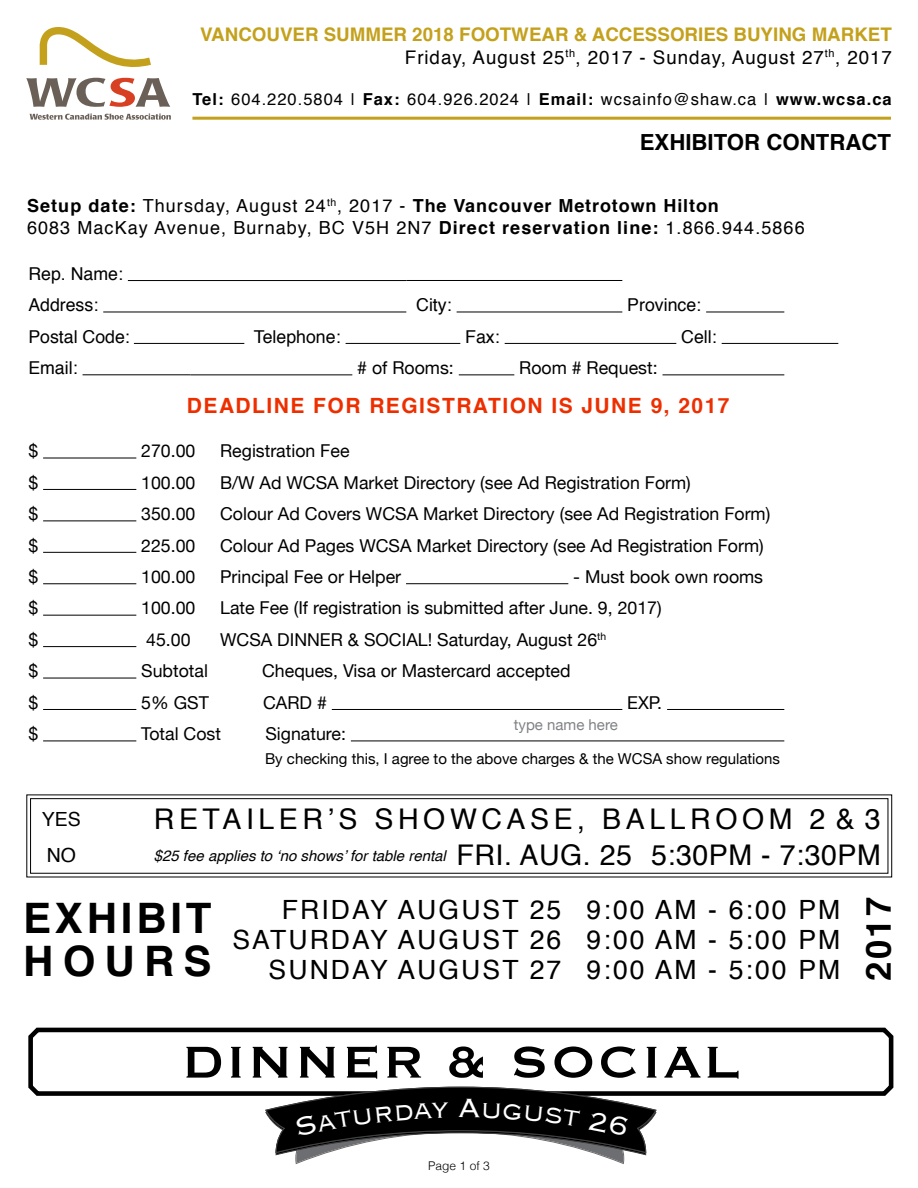
<style>
.page{position:relative;width:918px;height:1188px;background:#fff}
.page>*{position:absolute;margin:0;border:0;box-sizing:border-box;transform-origin:0 0}
.t1{font:58.5px "Copperplate";letter-spacing:.03em;color:#000}
.t2{font:700 42px/43.5px "Helvetica";letter-spacing:.09em;color:#000}
.t3{font:700 34.65px "Helvetica";color:#000}
.t4{font:28.5px/36px "Helvetica";letter-spacing:.16em;color:#000;text-align:right}
.t5{font:26.55px/30px "Helvetica";letter-spacing:.08em;color:#000;text-align:justify}
.t6{font:700 22.2px "Helvetica";color:#000}
.t7{font:700 21px "Helvetica";letter-spacing:.07em;color:#ed2f00}
.t8{font:19.5px/36.5px "Helvetica";color:#000}
.t9{font:700 18.75px/22.5px "Helvetica";color:#c4a11c;text-align:right}
.t10{font:18px/22.5px "Helvetica";letter-spacing:.06em;color:#000}
.t11{font:17.7px "Helvetica Neue";color:#000}
.t12{font:17.7px/31.5px "Helvetica";color:#000}
.t13{font:16.5px "Helvetica";letter-spacing:.06em;color:#000}
.t14{font:15px "Helvetica Neue";color:#000}
.t15{font:italic 15px "Helvetica";color:#000}
.t16{font:15px "Helvetica Neue";color:#808285}
.t17{font:300 12px "Helvetica";color:#000}
.s1{font-weight:400;color:#000}
.s2{font-weight:700}
</style>
<div class="page">
<hr style="left:128px;top:280px;width:278px;height:1px;background:#000">
<hr style="left:406px;top:280px;width:216px;height:1px;background:#000">
<hr style="left:103px;top:312px;width:303px;height:1px;background:#000">
<hr style="left:457px;top:312px;width:165px;height:1px;background:#000">
<hr style="left:706px;top:312px;width:78px;height:1px;background:#000">
<hr style="left:134px;top:343px;width:110px;height:1px;background:#000">
<hr style="left:346px;top:343px;width:114px;height:1px;background:#000">
<hr style="left:505px;top:343px;width:171px;height:1px;background:#000">
<hr style="left:722px;top:343px;width:116px;height:1px;background:#000">
<hr style="left:83px;top:374px;width:107px;height:1px;background:#000">
<hr style="left:190px;top:374px;width:162px;height:1px;background:#000">
<hr style="left:459px;top:374px;width:55px;height:1px;background:#000">
<hr style="left:663px;top:374px;width:121px;height:1px;background:#000">
<hr style="left:43px;top:458px;width:93px;height:1px;background:#000">
<hr style="left:43px;top:489px;width:93px;height:1px;background:#000">
<hr style="left:43px;top:520px;width:93px;height:1px;background:#000">
<hr style="left:43px;top:552px;width:93px;height:1px;background:#000">
<hr style="left:43px;top:583px;width:93px;height:1px;background:#000">
<hr style="left:406px;top:583px;width:162px;height:1px;background:#000">
<hr style="left:43px;top:615px;width:93px;height:1px;background:#000">
<hr style="left:43px;top:646px;width:93px;height:1px;background:#000">
<hr style="left:43px;top:678px;width:93px;height:1px;background:#000">
<hr style="left:43px;top:709px;width:93px;height:1px;background:#000">
<hr style="left:332px;top:709px;width:290px;height:1px;background:#000">
<hr style="left:667px;top:709px;width:117px;height:1px;background:#000">
<hr style="left:43px;top:741px;width:93px;height:1px;background:#000">
<hr style="left:351px;top:741px;width:433px;height:1px;background:#000">
<svg style="left:26px;top:794px;width:866px;height:84px"></svg>
<div style="left:30px;top:798px;width:858px;height:76px;border:1px solid #000"></div>
<svg style="left:39px;top:27px;width:112px;height:40px"></svg>
<svg style="left:26px;top:78px;width:144px;height:29px"></svg>
<svg style="left:30px;top:113px;width:141px;height:7px"></svg>
<hr style="left:192px;top:117px;width:699px;height:3px;background:#c4a11c">
<svg style="left:28px;top:1027px;width:866px;height:69px"></svg>
<svg style="left:265px;top:1087px;width:392px;height:77px"></svg>
<p class="t9" style="left:200px;top:23px;width:693px">VANCOUVER SUMMER 2018 FOOTWEAR &amp; ACCESSORIES BUYING MARKET<br><span class="s1">Friday, August 25</span><sup>th</sup><span class="s1">, 2017 - Sunday, August 27</span><sup>th</sup><span class="s1">, 2017</span></p>
<p class="t13" style="left:192px;top:87px;width:701px"><span class="s2">Tel:</span> 604.220.5804 | <span class="s2">Fax:</span> 604.926.2024 | <span class="s2">Email:</span> wcsainfo@shaw.ca | <span class="s2">www.wcsa.ca</span></p>
<p class="t6" style="left:640px;top:124px;width:253px">EXHIBITOR CONTRACT</p>
<p class="t10" style="left:27px;top:194px;width:779px"><span class="s2">Setup date:</span> Thursday, August 24<sup>th</sup>, 2017 - <span class="s2">The Vancouver Metrotown Hilton<br></span>6083 MacKay Avenue, Burnaby, BC V5H 2N7 <span class="s2">Direct reservation line:</span> 1.866.944.5866</p>
<p class="t12" style="left:28px;top:258px;width:96px">Rep. Name:<br>Address:</p>
<p class="t12" style="left:416px;top:290px;width:37px">City:</p>
<p class="t12" style="left:627px;top:290px;width:75px">Province:</p>
<p class="t12" style="left:28px;top:321px;width:103px">Postal Code:</p>
<p class="t12" style="left:254px;top:321px;width:88px">Telephone:</p>
<p class="t12" style="left:465px;top:321px;width:36px">Fax:</p>
<p class="t12" style="left:681px;top:321px;width:37px">Cell:</p>
<p class="t12" style="left:28px;top:353px;width:51px">Email:</p>
<p class="t11" style="left:357px;top:355px;width:98px"># of Rooms:</p>
<p class="t11" style="left:519px;top:355px;width:140px">Room # Request:</p>
<p class="t7" style="left:187px;top:388px;width:544px">DEADLINE FOR REGISTRATION IS JUNE 9, 2017</p>
<p class="t11" style="left:28px;top:438px;width:11px">$</p>
<p class="t11" style="left:141px;top:438px;width:56px">270.00</p>
<p class="t11" style="left:220px;top:438px;width:131px">Registration Fee</p>
<p class="t11" style="left:28px;top:470px;width:11px">$</p>
<p class="t11" style="left:141px;top:470px;width:56px">100.00</p>
<p class="t11" style="left:220px;top:470px;width:472px">B/W Ad WCSA Market Directory (see Ad Registration Form)</p>
<p class="t11" style="left:28px;top:501px;width:11px">$</p>
<p class="t11" style="left:141px;top:501px;width:56px">350.00</p>
<p class="t11" style="left:220px;top:501px;width:552px">Colour Ad Covers WCSA Market Directory (see Ad Registration Form)</p>
<p class="t11" style="left:28px;top:532px;width:11px">$</p>
<p class="t11" style="left:141px;top:532px;width:56px">225.00</p>
<p class="t11" style="left:220px;top:532px;width:545px">Colour Ad Pages WCSA Market Directory (see Ad Registration Form)</p>
<p class="t11" style="left:28px;top:564px;width:11px">$</p>
<p class="t11" style="left:141px;top:564px;width:56px">100.00</p>
<p class="t11" style="left:220px;top:564px;width:182px">Principal Fee or Helper</p>
<p class="t11" style="left:573px;top:564px;width:191px">- Must book own rooms</p>
<p class="t11" style="left:28px;top:595px;width:11px">$</p>
<p class="t11" style="left:141px;top:595px;width:56px">100.00</p>
<p class="t11" style="left:220px;top:595px;width:443px">Late Fee (If registration is submitted after June. 9, 2017)</p>
<p class="t11" style="left:28px;top:627px;width:11px">$</p>
<p class="t11" style="left:146px;top:627px;width:46px">45.00</p>
<p class="t11" style="left:220px;top:627px;width:388px">WCSA DINNER &amp; SOCIAL! Saturday, August 26<sup>th</sup></p>
<p class="t11" style="left:28px;top:658px;width:11px">$</p>
<p class="t11" style="left:141px;top:658px;width:68px">Subtotal</p>
<p class="t11" style="left:262px;top:658px;width:310px">Cheques, Visa or Mastercard accepted</p>
<p class="t11" style="left:28px;top:690px;width:11px">$</p>
<p class="t11" style="left:141px;top:690px;width:69px">5% GST</p>
<p class="t11" style="left:263px;top:690px;width:65px">CARD #</p>
<p class="t11" style="left:627px;top:690px;width:36px">EXP.</p>
<p class="t11" style="left:28px;top:721px;width:11px">$</p>
<p class="t11" style="left:141px;top:721px;width:81px">Total Cost</p>
<p class="t11" style="left:265px;top:721px;width:82px">Signature:</p>
<p class="t14" style="left:265px;top:748px;width:516px">By checking this, I agree to the above charges &amp; the WCSA show regulations</p>
<h3 class="t4" style="left:154px;top:802px;width:728px">RETAILER’S SHOWCASE, BALLROOM 2 &amp; 3<br>FRI. AUG. 25 5:30PM - 7:30PM</h3>
<p class="t16" style="left:514px;top:714px;width:105px">type name here</p>
<p class="t8" style="left:42px;top:802px;width:41px">YES<br>NO</p>
<p class="t15" style="left:154px;top:844px;width:294px">$25 fee applies to ‘no shows’ for table rental</p>
<h2 class="t2" style="left:23px;top:897px;width:190px">EXHIBIT<br>HOURS</h2>
<h3 class="t3" style="left:851px;top:981px;width:86px;rotate:-90deg">2017</h3>
<h3 class="t5" style="left:232px;top:895px;width:330px;text-align:right">FRIDAY AUGUST 25<br>SATURDAY AUGUST 26<br>SUNDAY AUGUST 27</h3>
<h3 class="t5" style="left:587px;top:895px;width:255px">9:00 AM - 6:00 PM 9:00 AM - 5:00 PM 9:00 AM - 5:00 PM</h3>
<h1 class="t1" style="left:182px;top:1024px;width:559px">DINNER &amp; SOCIAL</h1>
<p class="t17" style="left:428px;top:1155px;width:63px">Page 1 of 3</p>
</div>
